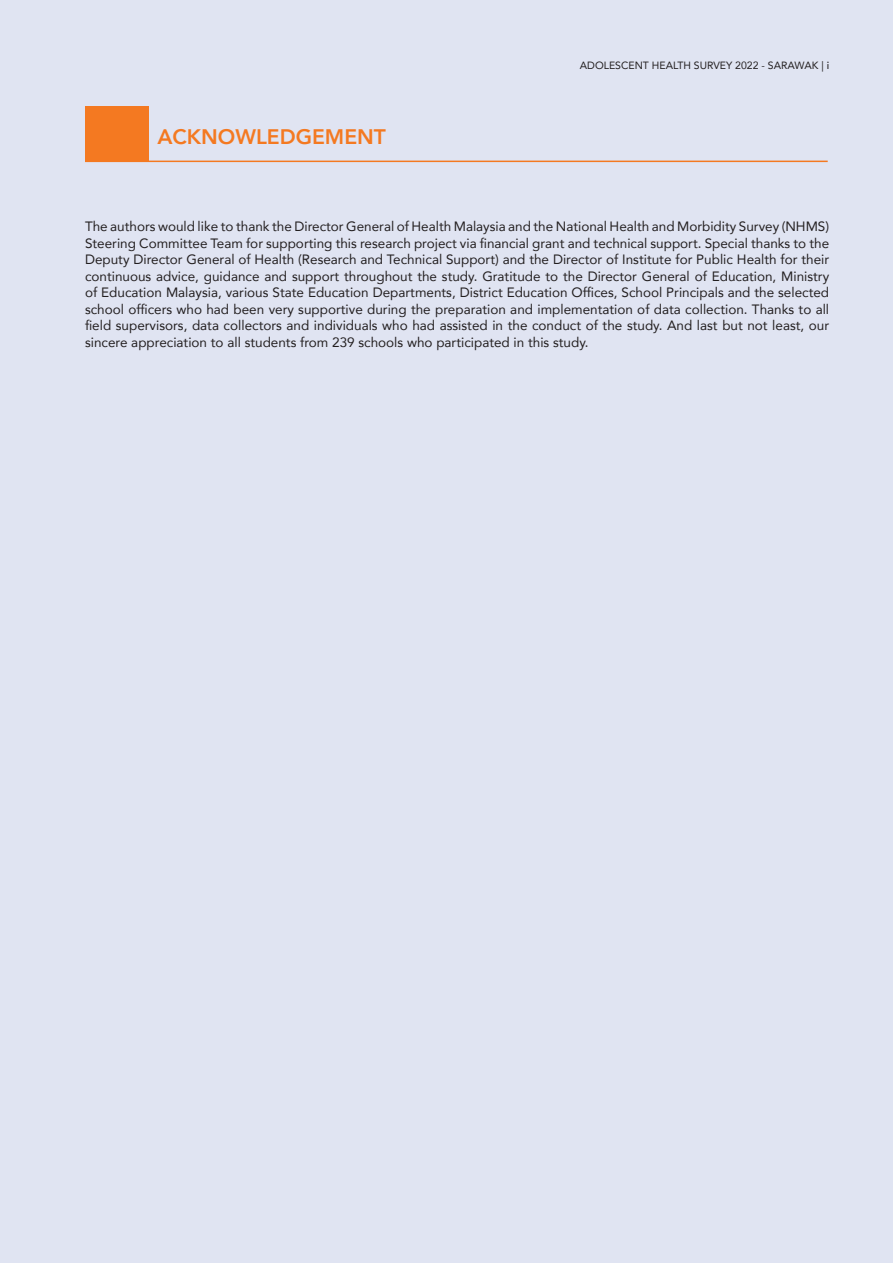
<style>
.page{position:relative;width:893px;height:1263px;background:#e0e4f2}
.page>*{position:absolute;margin:0;border:0;box-sizing:border-box;transform-origin:0 0}
.t1{font:800 21px "Avenir";color:#f47921}
.t2{font:13.5px/16.5px "Avenir";color:#231f20;text-align:justify}
.t3{font:10.5px "Avenir";color:#231f20}
.s1{font-weight:500}
</style>
<div class="page">
<div style="left:85px;top:106px;width:64px;height:55px;background:#f47921"></div>
<hr style="left:85px;top:161px;width:64px;height:1px;background:#f47921">
<hr style="left:149px;top:161px;width:679px;height:1px;background:#f47921">
<p class="t1" style="left:157px;top:121px;width:230px">ACKNOWLEDGEMENT</p>
<p class="t3" style="left:580px;top:57px;width:251px">ADOLESCENT HEALTH SURVEY 2022 - SARAWAK | <span class="s1">i</span></p>
<p class="t2" style="left:85px;top:218px;width:746px">The authors would like to thank the Director General of Health Malaysia and the National Health and Morbidity Survey (NHMS)<br>Steering Committee Team for supporting this research project via financial grant and technical support. Special thanks to the Deputy Director General of Health (Research and Technical Support) and the Director of Institute for Public Health for their continuous advice, guidance and support throughout the study. Gratitude to the Director General of Education, Ministry of Education Malaysia, various State Education Departments, District Education Offices, School Principals and the selected school officers who had been very supportive during the preparation and implementation of data collection. Thanks to all field supervisors, data collectors and individuals who had assisted in the conduct of the study. And last but not least, our sincere appreciation to all students from 239 schools who participated in this study.</p>
</div>
